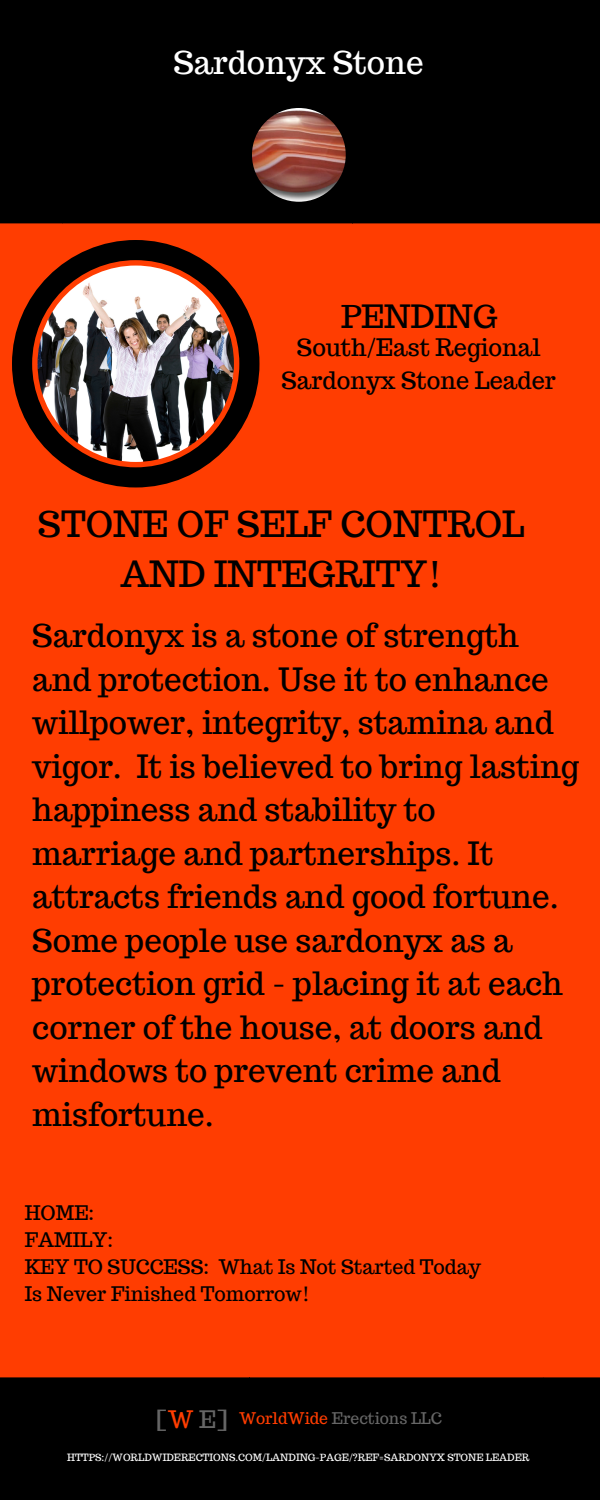
<style>
.page{position:relative;width:600px;height:1500px;background:#ff3d01}
.page>*{position:absolute;margin:0;border:0;box-sizing:border-box;transform-origin:0 0}
.t1{font:35.4px "Trocchi";color:#000}
.t2{font:31.4px "Trocchi";color:#000}
.t3{font:31.4px "Trocchi";color:#fff}
.t4{font:23.6px "Trocchi";color:#000}
.t5{font:23.6px "Trocchi";color:#666}
.t6{font:19.7px "Trocchi";color:#000}
.t7{font:15.7px "Trocchi";color:#666}
.t8{font:9.8px "Trocchi";color:#fff}
.s1{color:#ff3d01}
</style>
<div class="page">
<div style="left:353px;top:0;width:247px;height:223px;background:#000"></div>
<div style="left:63px;top:0;width:290px;height:223px;background:#000"></div>
<div style="left:0;top:0;width:63px;height:223px;background:#000"></div>
<div style="left:0;top:1377px;width:250px;height:123px;background:#000"></div>
<div style="left:250px;top:1377px;width:293px;height:123px;background:#000"></div>
<div style="left:543px;top:1377px;width:57px;height:123px;background:#000"></div>
<svg style="left:12px;top:240px;width:247px;height:247px"></svg>
<img style="left:252px;top:108px;width:94px;height:94px;border-radius:50%">
<p class="t3" style="left:173px;top:42px;width:252px">Sardonyx Stone</p>
<p class="t2" style="left:341px;top:296px;width:158px">PENDING</p>
<p class="t4" style="left:297px;top:332px;width:245px">South/East Regional</p>
<p class="t4" style="left:282px;top:365px;width:276px">Sardonyx Stone Leader</p>
<p class="t1" style="left:38px;top:501px;width:488px">STONE OF SELF CONTROL</p>
<p class="t1" style="left:120px;top:550px;width:323px">AND INTEGRITY!</p>
<p class="t2" style="left:32px;top:616px;width:488px">Sardonyx is a stone of strength</p>
<p class="t2" style="left:32px;top:659px;width:518px">and protection. Use it to enhance</p>
<p class="t2" style="left:32px;top:703px;width:523px">willpower, integrity, stamina and</p>
<p class="t2" style="left:32px;top:746px;width:549px">vigor. It is believed to bring lasting</p>
<p class="t2" style="left:32px;top:790px;width:405px">happiness and stability to</p>
<p class="t2" style="left:32px;top:833px;width:463px">marriage and partnerships. It</p>
<p class="t2" style="left:32px;top:877px;width:528px">attracts friends and good fortune.</p>
<p class="t2" style="left:32px;top:920px;width:482px">Some people use sardonyx as a</p>
<p class="t2" style="left:32px;top:964px;width:532px">protection grid - placing it at each</p>
<p class="t2" style="left:32px;top:1007px;width:512px">corner of the house, at doors and</p>
<p class="t2" style="left:32px;top:1051px;width:470px">windows to prevent crime and</p>
<p class="t2" style="left:32px;top:1094px;width:183px">misfortune.</p>
<p class="t6" style="left:25px;top:1199px;width:71px">HOME:</p>
<p class="t6" style="left:25px;top:1226px;width:90px">FAMILY:</p>
<p class="t6" style="left:25px;top:1253px;width:458px">KEY TO SUCCESS: What Is Not Started Today</p>
<p class="t6" style="left:25px;top:1280px;width:287px">Is Never Finished Tomorrow!</p>
<p class="t5" style="left:156px;top:1403px;width:74px">[<span class="s1">W</span> E]</p>
<p class="t7" style="left:239px;top:1408px;width:204px"><span class="s1">WorldWide</span> Erections LLC</p>
<p class="t8" style="left:67px;top:1451px;width:464px">HTTPS://WORLDWIDERECTIONS.COM/LANDING-PAGE/?REF=SARDONYX STONE LEADER</p>
</div>
